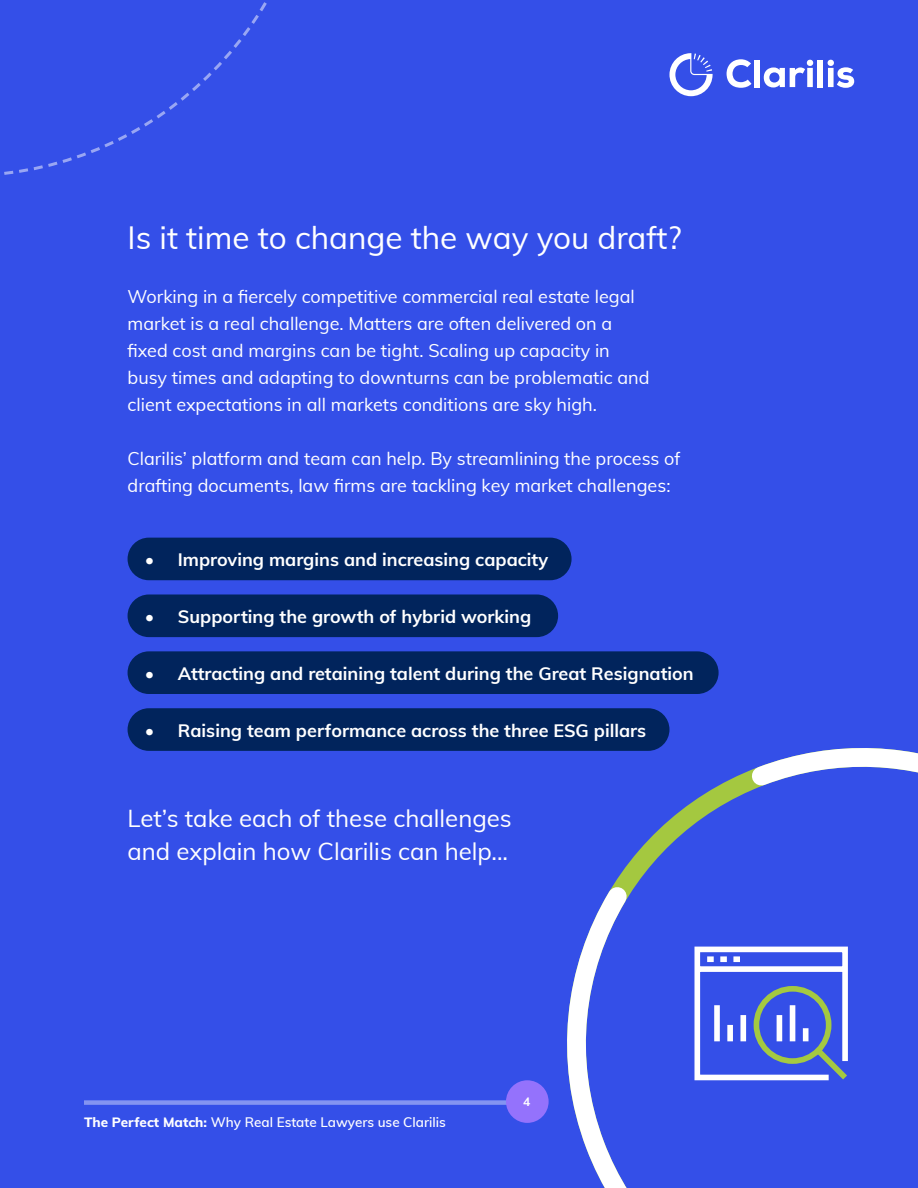
<style>
.page{position:relative;width:918px;height:1188px;background:#344fe8}
.page>*{position:absolute;margin:0;border:0;box-sizing:border-box;transform-origin:0 0}
.t1{font:31.5px "Muli";color:#fff}
.t2{font:24px/33px "Muli";color:#fff}
.t3{font:18px/27px "Muli";color:#fff}
.t4{font:700 18px "Muli";color:#fff}
.t5{font:600 13.5px "Muli";color:#fff}
.t6{font:700 12.15px "Muli";color:#fff}
.s1{font-weight:800}
</style>
<div class="page">
<div style="left:128px;top:538px;width:444px;height:42px;background:#01245c;border-radius:21px"></div>
<div style="left:128px;top:594px;width:430px;height:43px;background:#01245c;border-radius:21px"></div>
<div style="left:128px;top:708px;width:541px;height:43px;background:#01245c;border-radius:21px"></div>
<div style="left:128px;top:651px;width:591px;height:43px;background:#01245c;border-radius:21px"></div>
<div style="left:84px;top:1100px;width:444px;height:5px;background:#8494f1"></div>
<svg style="left:727px;top:59px;width:24px;height:29px"></svg>
<div style="left:755px;top:60px;width:5px;height:27px;background:#fff"></div>
<svg style="left:764px;top:59px;width:49px;height:29px"></svg>
<div style="left:818px;top:60px;width:5px;height:27px;background:#fff"></div>
<svg style="left:828px;top:59px;width:26px;height:29px"></svg>
<svg style="left:669px;top:53px;width:44px;height:43px"></svg>
<div style="left:506px;top:1080px;width:43px;height:43px;background:#9472fc;border-radius:50%"></div>
<svg style="left:563px;top:720px;width:355px;height:468px"></svg>
<svg style="left:4px;top:2px;width:263px;height:173px"></svg>
<h1 class="t1" style="left:128px;top:215px;width:556px">Is it time to change the way you draft?</h1>
<p class="t3" style="left:128px;top:282px;width:524px">Working in a fiercely competitive commercial real estate legal market is a real challenge. Matters are often delivered on a fixed cost and margins can be tight. Scaling up capacity in busy times and adapting to downturns can be problematic and client expectations in all markets conditions are sky high.</p>
<p class="t3" style="left:128px;top:444px;width:555px">Clarilis’ platform and team can help. By streamlining the process of drafting documents, law firms are tackling key market challenges:</p>
<p class="t4" style="left:145px;top:546px;width:405px">• Improving margins and increasing capacity</p>
<p class="t4" style="left:145px;top:603px;width:388px">• Supporting the growth of hybrid working</p>
<p class="t4" style="left:145px;top:660px;width:550px">• Attracting and retaining talent during the Great Resignation</p>
<p class="t4" style="left:145px;top:717px;width:503px">• Raising team performance across the three ESG pillars</p>
<h2 class="t2" style="left:128px;top:801px;width:386px">Let’s take each of these challenges and explain how Clarilis can help...</h2>
<p class="t5" style="left:84px;top:1112px;width:363px"><span class="s1">The Perfect Match:</span> Why Real Estate Lawyers use Clarilis</p>
<p class="t6" style="left:523px;top:1093px;width:9px">4</p>
</div>
